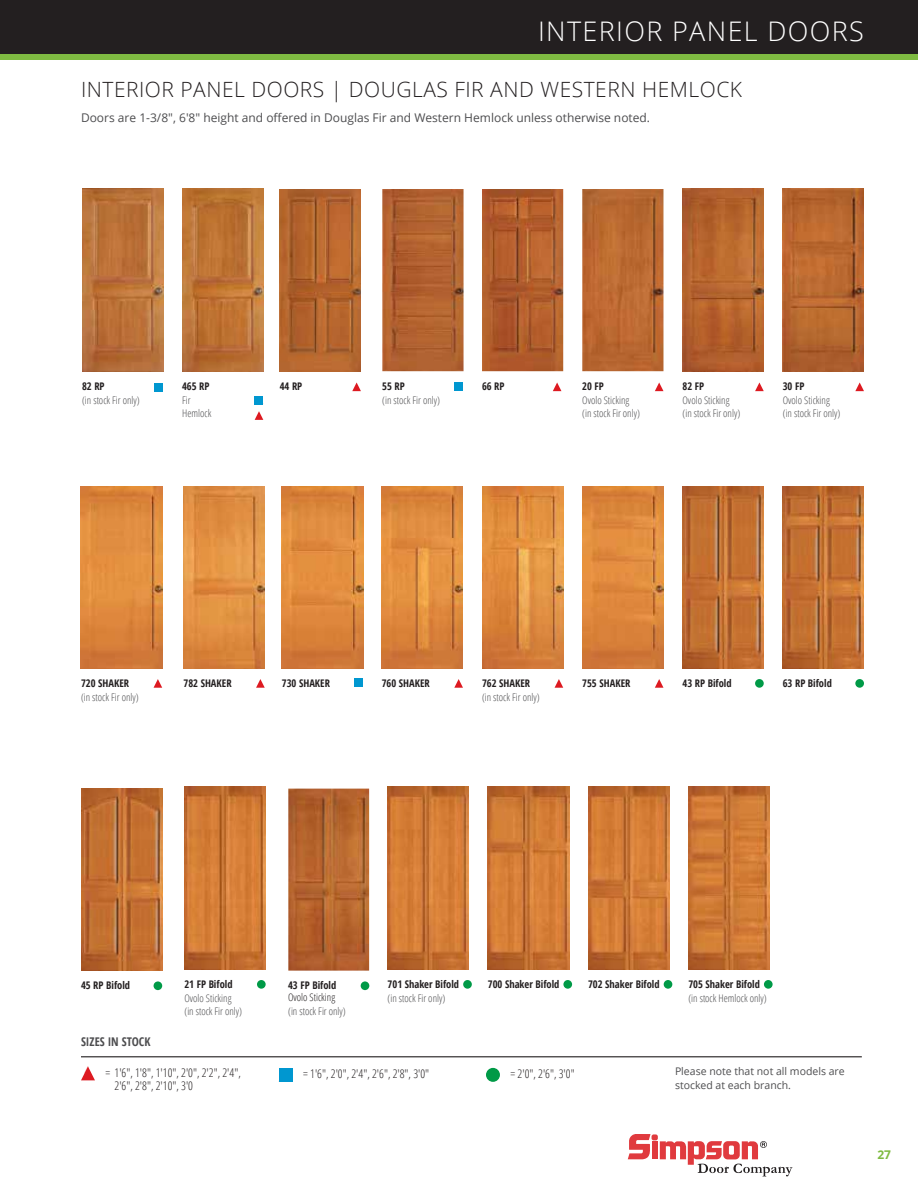
<style>
.page{position:relative;width:918px;height:1188px;background:#fff}
.page>*{position:absolute;margin:0;border:0;box-sizing:border-box;transform-origin:0 0}
.t1{font:300 27px "Open Sans";letter-spacing:.05em;color:#fff}
.t2{font:300 21px "Open Sans";letter-spacing:.025em;color:#231f20}
.t3{font:300 condensed 12px/13.5px "Open Sans";color:#231f20}
.t4{font:12px "Open Sans";color:#4d4d4f}
.t5{font:700 condensed 12px "Open Sans";color:#4d4d4f}
.t6{font:700 12px "Open Sans";color:#7fbb42}
.t7{font:300 condensed 10.5px/13.5px "Open Sans";color:#4d4d4f}
.t8{font:700 condensed 10.5px "Open Sans";color:#231f20}
.t9{font:10.5px/13.5px "Open Sans";color:#4d4d4f}
.t10{font:300 condensed 10.5px "Open Sans";color:#231f20}
</style>
<div class="page">
<svg style="left:628px;top:1134px;width:164px;height:43px"></svg>
<div style="left:0;top:0;width:918px;height:54px;background:#231f20"></div>
<img style="left:280px;top:189px;width:81px;height:182px">
<img style="left:482px;top:189px;width:81px;height:182px">
<img style="left:81px;top:486px;width:81px;height:182px">
<img style="left:184px;top:787px;width:82px;height:182px">
<img style="left:382px;top:486px;width:81px;height:182px">
<img style="left:482px;top:486px;width:81px;height:182px">
<img style="left:582px;top:486px;width:81px;height:182px">
<img style="left:683px;top:486px;width:81px;height:182px">
<img style="left:288px;top:789px;width:81px;height:182px">
<img style="left:388px;top:787px;width:81px;height:182px">
<img style="left:488px;top:787px;width:81px;height:182px">
<img style="left:588px;top:787px;width:81px;height:182px">
<img style="left:688px;top:787px;width:82px;height:182px">
<img style="left:783px;top:486px;width:81px;height:182px">
<img style="left:81px;top:788px;width:81px;height:183px">
<img style="left:184px;top:486px;width:81px;height:182px">
<img style="left:282px;top:486px;width:81px;height:182px">
<img style="left:783px;top:189px;width:81px;height:182px">
<img style="left:582px;top:189px;width:81px;height:182px">
<img style="left:382px;top:189px;width:82px;height:182px">
<img style="left:82px;top:189px;width:81px;height:182px">
<img style="left:683px;top:189px;width:81px;height:182px">
<svg style="left:352px;top:382px;width:9px;height:9px"></svg>
<svg style="left:154px;top:679px;width:8px;height:9px"></svg>
<div style="left:257px;top:980px;width:9px;height:9px;background:#009a47;border-radius:50%"></div>
<svg style="left:256px;top:679px;width:9px;height:9px"></svg>
<div style="left:463px;top:980px;width:9px;height:9px;background:#009a47;border-radius:50%"></div>
<svg style="left:755px;top:382px;width:9px;height:9px"></svg>
<div style="left:855px;top:679px;width:9px;height:9px;background:#009a47;border-radius:50%"></div>
<svg style="left:553px;top:382px;width:8px;height:9px"></svg>
<svg style="left:454px;top:679px;width:9px;height:9px"></svg>
<div style="left:563px;top:980px;width:9px;height:9px;background:#009a47;border-radius:50%"></div>
<svg style="left:855px;top:382px;width:9px;height:9px"></svg>
<div style="left:154px;top:981px;width:8px;height:9px;background:#009a47;border-radius:50%"></div>
<div style="left:154px;top:383px;width:9px;height:9px;background:#0097d0"></div>
<svg style="left:655px;top:679px;width:8px;height:9px"></svg>
<svg style="left:555px;top:679px;width:8px;height:9px"></svg>
<div style="left:664px;top:980px;width:8px;height:9px;background:#009a47;border-radius:50%"></div>
<div style="left:764px;top:980px;width:9px;height:9px;background:#009a47;border-radius:50%"></div>
<svg style="left:655px;top:382px;width:8px;height:9px"></svg>
<div style="left:755px;top:679px;width:9px;height:9px;background:#009a47;border-radius:50%"></div>
<div style="left:361px;top:981px;width:8px;height:9px;background:#009a47;border-radius:50%"></div>
<img style="left:182px;top:189px;width:81px;height:182px">
<div style="left:255px;top:396px;width:8px;height:9px;background:#0097d0"></div>
<svg style="left:255px;top:411px;width:8px;height:9px"></svg>
<svg style="left:81px;top:1066px;width:14px;height:14px"></svg>
<div style="left:279px;top:1068px;width:14px;height:14px;background:#0097d0"></div>
<div style="left:486px;top:1068px;width:14px;height:14px;background:#009a47;border-radius:50%"></div>
<hr style="left:81px;top:1056px;width:781px;height:1px;background:#231f20">
<div style="left:354px;top:678px;width:9px;height:8px;background:#0097d0"></div>
<div style="left:454px;top:382px;width:9px;height:8px;background:#0097d0"></div>
<div style="left:0;top:54px;width:918px;height:5px;background:#7fbb42"></div>
<h1 class="t1" style="left:538px;top:12px;width:327px">INTERIOR PANEL DOORS</h1>
<h2 class="t2" style="left:81px;top:75px;width:663px">INTERIOR PANEL DOORS | DOUGLAS FIR AND WESTERN HEMLOCK</h2>
<p class="t4" style="left:81px;top:109px;width:571px">Doors are 1-3/8", 6'8" height and offered in Douglas Fir and Western Hemlock unless otherwise noted.</p>
<p class="t8" style="left:82px;top:379px;width:24px">82 RP</p>
<p class="t7" style="left:82px;top:393px;width:59px">(in stock Fir only)</p>
<p class="t8" style="left:182px;top:379px;width:29px">465 RP</p>
<p class="t7" style="left:182px;top:393px;width:31px">Fir<br>Hemlock</p>
<p class="t8" style="left:280px;top:379px;width:24px">44 RP</p>
<p class="t8" style="left:482px;top:379px;width:24px">66 RP</p>
<p class="t8" style="left:382px;top:379px;width:24px">55 RP</p>
<p class="t7" style="left:382px;top:393px;width:59px">(in stock Fir only)</p>
<p class="t8" style="left:582px;top:379px;width:23px">20 FP</p>
<p class="t7" style="left:582px;top:393px;width:59px">Ovolo Sticking (in stock Fir only)</p>
<p class="t8" style="left:683px;top:379px;width:23px">82 FP</p>
<p class="t7" style="left:683px;top:393px;width:59px">Ovolo Sticking (in stock Fir only)</p>
<p class="t8" style="left:783px;top:379px;width:23px">30 FP</p>
<p class="t7" style="left:783px;top:393px;width:59px">Ovolo Sticking (in stock Fir only)</p>
<p class="t8" style="left:81px;top:676px;width:50px">720 SHAKER</p>
<p class="t7" style="left:81px;top:690px;width:59px">(in stock Fir only)</p>
<p class="t8" style="left:184px;top:676px;width:50px">782 SHAKER</p>
<p class="t8" style="left:282px;top:676px;width:50px">730 SHAKER</p>
<p class="t8" style="left:382px;top:676px;width:50px">760 SHAKER</p>
<p class="t8" style="left:482px;top:676px;width:50px">762 SHAKER</p>
<p class="t7" style="left:482px;top:690px;width:59px">(in stock Fir only)</p>
<p class="t8" style="left:582px;top:676px;width:50px">755 SHAKER</p>
<p class="t8" style="left:683px;top:676px;width:51px">43 RP Bifold</p>
<p class="t8" style="left:783px;top:676px;width:51px">63 RP Bifold</p>
<p class="t8" style="left:81px;top:978px;width:51px">45 RP Bifold</p>
<p class="t8" style="left:184px;top:977px;width:50px">21 FP Bifold</p>
<p class="t7" style="left:184px;top:991px;width:59px">Ovolo Sticking (in stock Fir only)</p>
<p class="t8" style="left:288px;top:978px;width:50px">43 FP Bifold</p>
<p class="t10" style="left:288px;top:991px;width:49px">Ovolo Sticking</p>
<p class="t7" style="left:288px;top:1004px;width:59px">(in stock Fir only)</p>
<p class="t8" style="left:388px;top:977px;width:73px">701 Shaker Bifold</p>
<p class="t7" style="left:388px;top:991px;width:59px">(in stock Fir only)</p>
<p class="t8" style="left:488px;top:977px;width:73px">700 Shaker Bifold</p>
<p class="t8" style="left:588px;top:977px;width:73px">702 Shaker Bifold</p>
<p class="t8" style="left:688px;top:977px;width:73px">705 Shaker Bifold</p>
<p class="t7" style="left:688px;top:991px;width:80px">(in stock Hemlock only)</p>
<p class="t5" style="left:81px;top:1033px;width:71px">SIZES IN STOCK</p>
<p class="t3" style="left:115px;top:1065px;width:128px;text-indent:-9px">= 1'6", 1'8", 1'10", 2'0", 2'2", 2'4",<br>2'6", 2'8", 2'10", 3'0</p>
<p class="t3" style="left:303px;top:1066px;width:128px">= 1'6", 2'0", 2'4", 2'6", 2'8", 3'0"</p>
<p class="t3" style="left:511px;top:1066px;width:66px">= 2'0", 2'6", 3'0"</p>
<p class="t9" style="left:675px;top:1064px;width:171px">Please note that not all models are stocked at each branch.</p>
<p class="t6" style="left:877px;top:1146px;width:15px">27</p>
</div>
